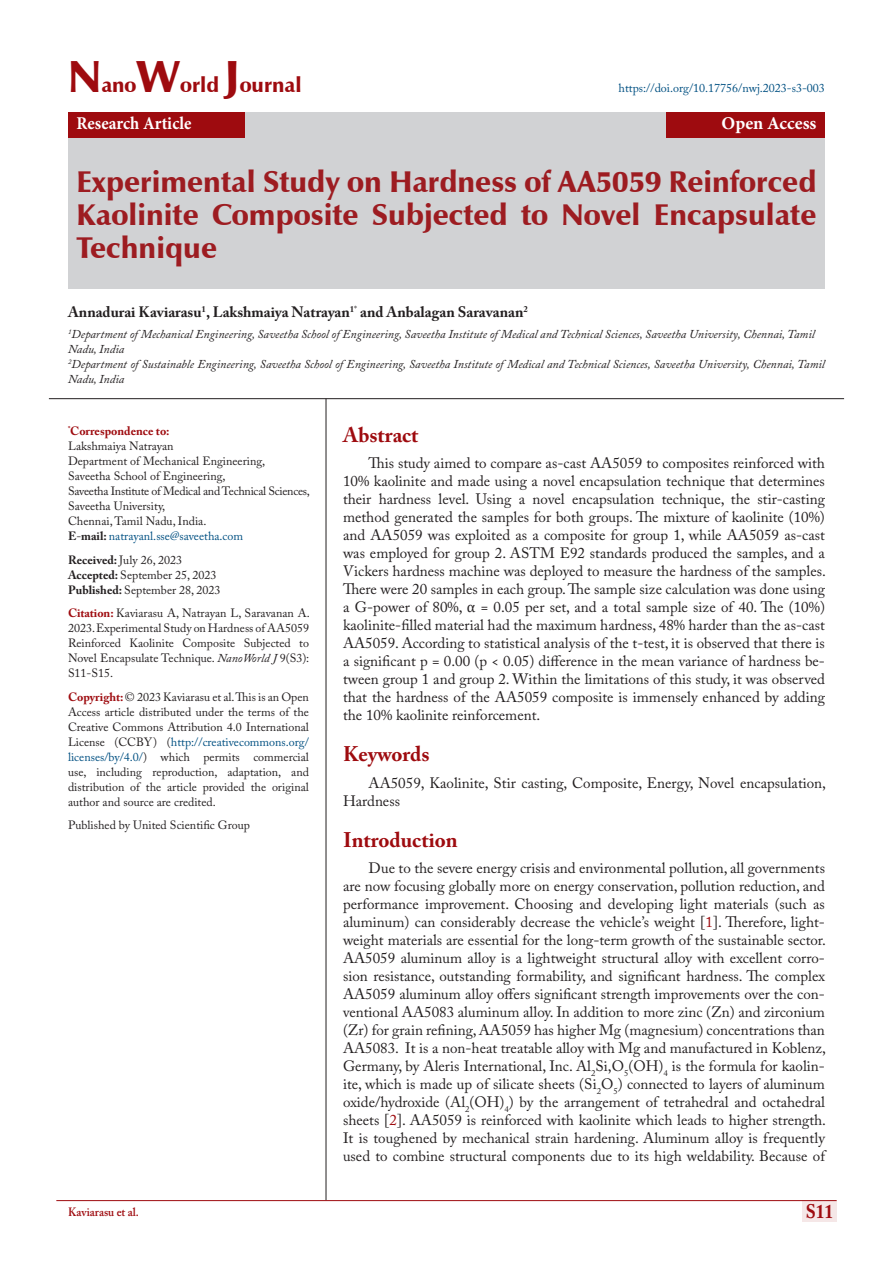
<style>
.page{position:relative;width:893px;height:1263px;background:#fff}
.page>*{position:absolute;margin:0;border:0;box-sizing:border-box;transform-origin:0 0}
.t1{font:900 30px/33px "Zapf Humanist 601 BT";color:#9d1c21;text-align:justify}
.s8{font:700 21px "Adobe Caslon Pro";color:#9e0b0f}
.t2{font:900 21px "Zapf Humanist 601 BT";color:#9e0b0f}
.t3{font:700 19.5px "Adobe Caslon Pro";color:#9e0b0f;scale:.9 1}
.t4{font:700 18px "Minion Pro";color:#fff;scale:.93 1}
.t5{font:700 18px "Minion Pro";color:#fff}
.t6{font:15px/18px "Adobe Caslon Pro";color:#231f20;text-align:justify}
.t7{font:700 15px "Adobe Caslon Pro";color:#231f20}
.t8{font:12px/15px "Adobe Caslon Pro";color:#231f20;text-align:justify}
.t9{font:italic 12px/15px "Adobe Caslon Pro";color:#231f20}
.t10{font:12px "Adobe Caslon Pro";color:#005082}
.t11{font:12px "Adobe Caslon Pro";letter-spacing:-.025em;color:#231f20}
.t12{font:700 12px "Adobe Caslon Pro";color:#9e0b0f}
.t13{font:600 12px "Adobe Caslon Pro";color:#9e0b0f;scale:.95 1}
.s1{font-size:45px}
.s2{font-weight:700;color:#231f20}
.s3{color:#231f20}
.s4{font-weight:700}
.s5{font-weight:700;color:#9e0b0f}
.s6{font-style:italic}
.s7{color:#005082}
.s8{font-family:"Cambria"}
.s9{color:#9e0b0f}
</style>
<div class="page">
<div style="left:802px;top:1200px;width:35px;height:21px;background:#f5e7e7"></div>
<hr style="left:56px;top:1200px;width:781px;height:1px;background:#9e0b0f">
<div style="left:68px;top:112px;width:757px;height:177px;background:#d1d2d4"></div>
<div style="left:68px;top:112px;width:177px;height:26px;background:#9e0b0f"></div>
<div style="left:666px;top:112px;width:159px;height:26px;background:#9e0b0f"></div>
<hr style="left:326px;top:399px;width:1px;height:801px;background:#231f20">
<hr style="left:49px;top:398px;width:795px;height:1px;background:#231f20">
<p class="t2" style="left:68px;top:72px;width:235px"><span class="s1">N</span>ano<span class="s1">W</span>orld <span class="s1">J</span>ournal</p>
<p class="t4" style="left:77px;top:111px;width:125px">Research Article</p>
<p class="t5" style="left:721px;top:111px;width:96px">Open Access</p>
<p class="t10" style="left:619px;top:81px;width:208px">https://doi.org/10.17756/nwj.2023-s3-003</p>
<p class="t1" style="left:77px;top:165px;width:741px">Experimental Study on Hardness of AA5059 Reinforced Kaolinite Composite Subjected to Novel Encapsulate Technique</p>
<p class="t7" style="left:68px;top:303px;width:461px">Annadurai Kaviarasu<sup>1</sup>, Lakshmaiya Natrayan<sup>1</sup><sup>*</sup> and Anbalagan Saravanan<sup>2</sup></p>
<p class="t9" style="left:68px;top:326px;width:748px"><sup>1</sup>Department of Mechanical Engineering, Saveetha School of Engineering, Saveetha Institute of Medical and Technical Sciences, Saveetha University, Chennai, Tamil<br>Nadu, India</p>
<p class="t9" style="left:68px;top:356px;width:758px"><sup>2</sup>Department of Sustainable Engineering, Saveetha School of Engineering, Saveetha Institute of Medical and Technical Sciences, Saveetha University, Chennai, Tamil<br>Nadu, India</p>
<p class="t12" style="left:68px;top:424px;width:103px"><sup>*</sup>Correspondence to:</p>
<p class="t8" style="left:68px;top:438px;width:107px">Lakshmaiya Natrayan</p>
<p class="t8" style="left:68px;top:453px;width:199px">Department of Mechanical Engineering,</p>
<p class="t8" style="left:68px;top:468px;width:159px">Saveetha School of Engineering,</p>
<p class="t11" style="left:68px;top:484px;width:243px">Saveetha Institute of Medical and Technical Sciences,</p>
<p class="t8" style="left:68px;top:498px;width:99px">Saveetha University,</p>
<p class="t8" style="left:68px;top:513px;width:140px">Chennai, Tamil Nadu, India.</p>
<p class="t10" style="left:68px;top:529px;width:177px"><span class="s2">E</span><span class="s3">-</span><span class="s2">mail:</span> natrayanl.sse@saveetha.com</p>
<p class="t8" style="left:68px;top:552px;width:154px;text-align:left"><span class="s4">Received:</span> July 26, 2023<br><span class="s4">Accepted:</span> September 25, 2023<br><span class="s4">Published:</span> September 28, 2023</p>
<p class="t8" style="left:68px;top:605px;width:243px"><span class="s5">Citation:</span> Kaviarasu A, Natrayan L, Saravanan A.<br>2023. Experimental Study on Hardness of AA5059<br>Reinforced Kaolinite Composite Subjected to Novel Encapsulate Technique. <span class="s6">NanoWorld J</span> 9(S3):<br>S11-S15.</p>
<p class="t8" style="left:68px;top:689px;width:242px"><span class="s5">Copyright:</span> © 2023 Kaviarasu et al. This is an Open Access article distributed under the terms of the Creative Commons Attribution 4.0 International License (CCBY) (<span class="s7">http://creativecommons.org/ licenses/by/4.0/</span>) which permits commercial use, including reproduction, adaptation, and distribution of the article provided the original author and source are credited.</p>
<p class="t8" style="left:68px;top:817px;width:183px">Published by United Scientific Group</p>
<p class="s8" style="left:343px;top:422px;width:77px">Abstract</p>
<p class="t6" style="left:343px;top:454px;width:484px;text-indent:26px">This study aimed to compare as-cast AA5059 to composites reinforced with 10% kaolinite and made using a novel encapsulation technique that determines their hardness level. Using a novel encapsulation technique, the stir-casting method generated the samples for both groups. The mixture of kaolinite (10%) and AA5059 was exploited as a composite for group 1, while AA5059 as-cast was employed for group 2. ASTM E92 standards produced the samples, and a Vickers hardness machine was deployed to measure the hardness of the samples.<br>There were 20 samples in each group. The sample size calculation was done using a G-power of 80%, <span class="s8">α</span> = 0.05 per set, and a total sample size of 40. The (10%) kaolinite-filled material had the maximum hardness, 48% harder than the as-cast AA5059. According to statistical analysis of the t-test, it is observed that there is a significant p = 0.00 (p &lt; 0.05) difference in the mean variance of hardness be&shy;tween group 1 and group 2. Within the limitations of this study, it was observed that the hardness of the AA5059 composite is immensely enhanced by adding the 10% kaolinite reinforcement.</p>
<p class="s8" style="left:343px;top:742px;width:88px">Keywords</p>
<p class="t6" style="left:343px;top:773px;width:484px;text-indent:26px">AA5059, Kaolinite, Stir casting, Composite, Energy, Novel encapsulation,<br>Hardness</p>
<p class="s8" style="left:343px;top:827px;width:116px">Introduction</p>
<p class="t6" style="left:343px;top:859px;width:484px;text-indent:26px">Due to the severe energy crisis and environmental pollution, all governments are now focusing globally more on energy conservation, pollution reduction, and performance improvement. Choosing and developing light materials (such as aluminum) can considerably decrease the vehicle’s weight [<span class="s9">1</span>]. Therefore, light&shy;weight materials are essential for the long-term growth of the sustainable sector.<br>AA5059 aluminum alloy is a lightweight structural alloy with excellent corro&shy;sion resistance, outstanding formability, and significant hardness. The complex AA5059 aluminum alloy offers significant strength improvements over the con&shy;ventional AA5083 aluminum alloy. In addition to more zinc (Zn) and zirconium (Zr) for grain refining, AA5059 has higher Mg (magnesium) concentrations than AA5083. It is a non-heat treatable alloy with Mg and manufactured in Koblenz, Germany, by Aleris International, Inc. Al<sub>2</sub>Si,O<sub>5</sub>(OH)<sub>4</sub> is the formula for kaolin&shy;ite, which is made up of silicate sheets (Si<sub>2</sub>O<sub>5</sub>) connected to layers of aluminum oxide/hydroxide (Al<sub>2</sub>(OH)<sub>4</sub>) by the arrangement of tetrahedral and octahedral sheets [<span class="s9">2</span>]. AA5059 is reinforced with kaolinite which leads to higher strength.<br>It is toughened by mechanical strain hardening. Aluminum alloy is frequently used to combine structural components due to its high weldability. Because of</p>
<p class="t13" style="left:68px;top:1204px;width:76px">Kaviarasu et al.</p>
<h3 class="t3" style="left:806px;top:1200px;width:32px">S11</h3>
</div>
